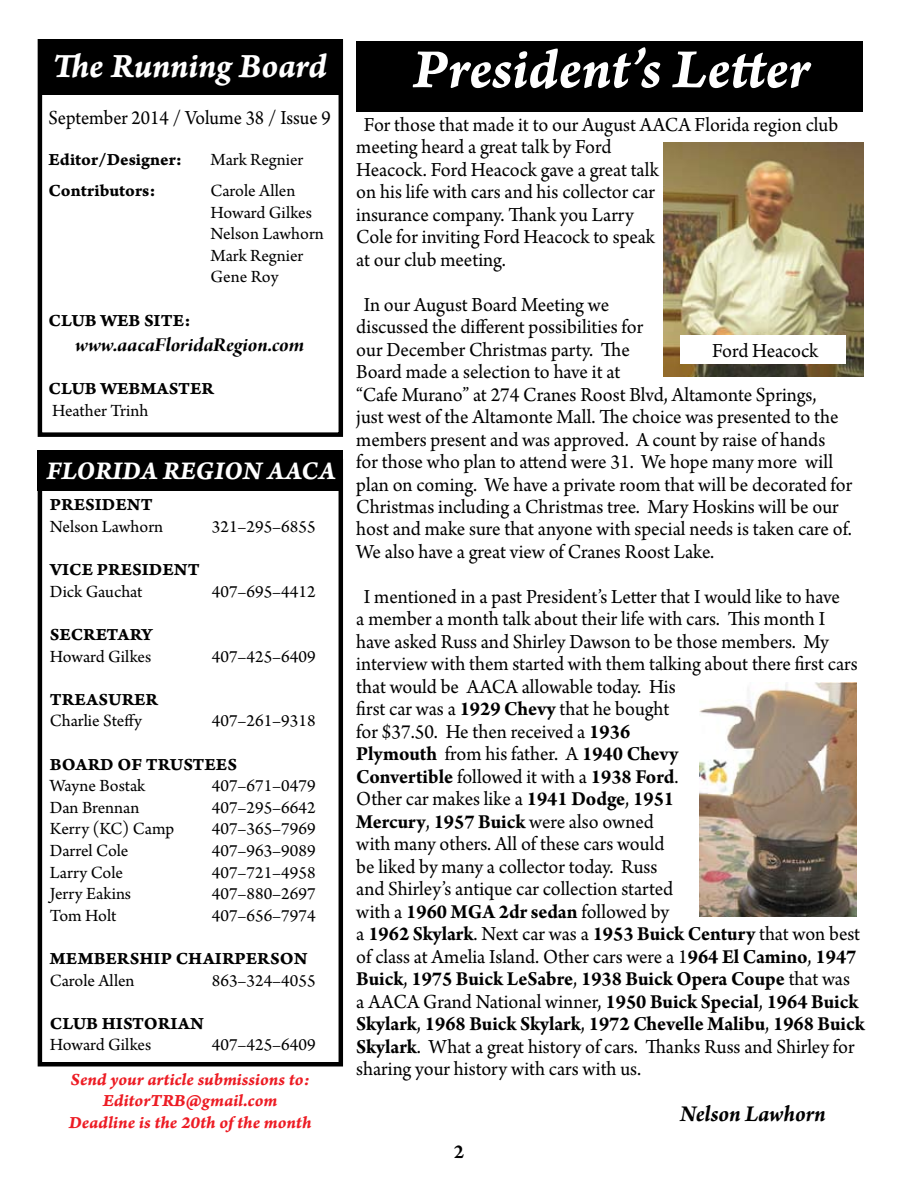
<style>
.page{position:relative;width:918px;height:1188px;background:#fff}
.page>*{position:absolute;margin:0;border:0;box-sizing:border-box;transform-origin:0 0}
.t1{font:58.5px "Arno Pro Bold Italic Caption";letter-spacing:-.005em;color:#fff;scale:.96 1}
.t2{font:36px "Arno Pro Bold Italic Caption";letter-spacing:-.01em;color:#fff;scale:.96 1}
.t3{font:27px "Arno Pro Bold Italic Caption";color:#fff;scale:.96 1}
.t4{font:italic 700 24px "Arno Pro";color:#000;scale:.96 1}
.t5{font:21px/22.5px "Arno Pro";color:#000;scale:.96 1}
.t6{font:21px "Arno Pro";color:#000;scale:.93 1}
.t7{font:21px "Arno Pro Bold Italic Display";color:#000;scale:1.05 1}
.t8{font:600 21px "Arno Pro";color:#000}
.t9{font:18px/21.6px "Arno Pro";color:#000}
.t10{font:18px "Arno Pro Bold Caption";color:#000}
.t11{font:18px/21.6px "Arno Pro Bold Italic Caption";color:#ed1c24;text-align:center}
.s1{font-weight:700}
</style>
<div class="page">
<div style="left:38px;top:39px;width:305px;height:398px;border:4px solid #000"></div>
<div style="left:38px;top:459px;width:305px;height:607px;border:4px solid #000"></div>
<div style="left:40px;top:40px;width:302px;height:54px;background:#000"></div>
<div style="left:38px;top:450px;width:305px;height:40px;background:#000"></div>
<div style="left:357px;top:41px;width:506px;height:71px;background:#000"></div>
<img style="left:700px;top:682px;width:156px;height:235px">
<img style="left:664px;top:142px;width:200px;height:234px">
<div style="left:681px;top:336px;width:165px;height:28px;background:#fff"></div>
<h2 class="t2" style="left:52px;top:44px;width:287px">The Running Board</h2>
<p class="t6" style="left:49px;top:106px;width:305px">September 2014 / Volume 38 / Issue 9</p>
<p class="t10" style="left:49px;top:149px;width:135px">Editor/Designer:</p>
<p class="t9" style="left:211px;top:150px;width:94px">Mark Regnier</p>
<p class="t10" style="left:49px;top:180px;width:109px">Contributors:</p>
<p class="t9" style="left:211px;top:181px;width:115px">Carole Allen<br>Howard Gilkes<br>Nelson Lawhorn<br>Mark Regnier<br>Gene Roy</p>
<p class="t10" style="left:49px;top:309px;width:144px">CLUB WEB SITE:</p>
<p class="t7" style="left:75px;top:333px;width:219px">www.aacaFloridaRegion.com</p>
<p class="t10" style="left:49px;top:378px;width:167px">CLUB WEBMASTER</p>
<p class="t9" style="left:52px;top:400px;width:98px">Heather Trinh</p>
<p class="t3" style="left:46px;top:454px;width:303px">FLORIDA REGION AACA</p>
<p class="t10" style="left:50px;top:494px;width:105px">PRESIDENT</p>
<p class="t9" style="left:50px;top:517px;width:115px">Nelson Lawhorn</p>
<p class="t9" style="left:212px;top:517px;width:105px">321–295–6855</p>
<p class="t10" style="left:50px;top:559px;width:151px">VICE PRESIDENT</p>
<p class="t9" style="left:50px;top:581px;width:94px">Dick Gauchat</p>
<p class="t9" style="left:212px;top:581px;width:105px">407–695–4412</p>
<p class="t10" style="left:50px;top:624px;width:104px">SECRETARY</p>
<p class="t9" style="left:50px;top:646px;width:103px">Howard Gilkes</p>
<p class="t9" style="left:212px;top:646px;width:105px">407–425–6409</p>
<p class="t10" style="left:50px;top:688px;width:109px">TREASURER</p>
<p class="t9" style="left:50px;top:711px;width:94px">Charlie Steffy</p>
<p class="t9" style="left:212px;top:711px;width:105px">407–261–9318</p>
<p class="t10" style="left:50px;top:753px;width:189px">BOARD OF TRUSTEES</p>
<p class="t9" style="left:50px;top:776px;width:97px">Wayne Bostak</p>
<p class="t9" style="left:212px;top:776px;width:105px">407–671–0479</p>
<p class="t9" style="left:50px;top:797px;width:91px">Dan Brennan</p>
<p class="t9" style="left:212px;top:797px;width:105px">407–295–6642</p>
<p class="t9" style="left:50px;top:819px;width:126px">Kerry (KC) Camp</p>
<p class="t9" style="left:212px;top:819px;width:105px">407–365–7969</p>
<p class="t9" style="left:50px;top:841px;width:80px">Darrel Cole</p>
<p class="t9" style="left:212px;top:841px;width:105px">407–963–9089</p>
<p class="t9" style="left:50px;top:862px;width:75px">Larry Cole</p>
<p class="t9" style="left:212px;top:862px;width:105px">407–721–4958</p>
<p class="t9" style="left:50px;top:884px;width:83px">Jerry Eakins</p>
<p class="t9" style="left:212px;top:884px;width:105px">407–880–2697</p>
<p class="t9" style="left:50px;top:905px;width:68px">Tom Holt</p>
<p class="t9" style="left:212px;top:905px;width:105px">407–656–7974</p>
<p class="t10" style="left:50px;top:948px;width:259px">MEMBERSHIP CHAIRPERSON</p>
<p class="t9" style="left:50px;top:970px;width:86px">Carole Allen</p>
<p class="t9" style="left:212px;top:970px;width:105px">863–324–4055</p>
<p class="t10" style="left:50px;top:1012px;width:155px">CLUB HISTORIAN</p>
<p class="t9" style="left:50px;top:1035px;width:103px">Howard Gilkes</p>
<p class="t9" style="left:212px;top:1035px;width:105px">407–425–6409</p>
<p class="t11" style="left:69px;top:1069px;width:244px">Send your article submissions to:<br>EditorTRB@gmail.com<br>Deadline is the 20th of the month</p>
<h1 class="t1" style="left:413px;top:32px;width:415px">President’s Letter</h1>
<p class="t5" style="left:356px;top:114px;width:503px;text-indent:8px">For those that made it to our August AACA Florida region club meeting heard a great talk by Ford<br>Heacock. Ford Heacock gave a great talk<br>on his life with cars and his collector car<br>insurance company. Thank you Larry<br>Cole for inviting Ford Heacock to speak<br>at our club meeting.</p>
<p class="t5" style="left:356px;top:294px;width:518px;text-indent:8px">In our August Board Meeting we<br>discussed the different possibilities for<br>our December Christmas party. The<br>Board made a selection to have it at<br>“Cafe Murano” at 274 Cranes Roost Blvd, Altamonte Springs,<br>just west of the Altamonte Mall. The choice was presented to the members present and was approved. A count by raise of hands for those who plan to attend were 31. We hope many more will plan on coming. We have a private room that will be decorated for Christmas including a Christmas tree. Mary Hoskins will be our host and make sure that anyone with special needs is taken care of.<br>We also have a great view of Cranes Roost Lake.</p>
<p class="t5" style="left:356px;top:587px;width:531px;text-indent:8px">I mentioned in a past President’s Letter that I would like to have<br>a member a month talk about their life with cars. This month I have asked Russ and Shirley Dawson to be those members. My interview with them started with them talking about there first cars that would be AACA allowable today. His<br>first car was a <span class="s1">1929 Chevy</span> that he bought<br>for $37.50. He then received a <span class="s1">1936<br>Plymouth</span> from his father. A <span class="s1">1940 Chevy<br>Convertible</span> followed it with a <span class="s1">1938 Ford</span>.<br>Other car makes like a <span class="s1">1941 Dodge</span>, <span class="s1">1951<br>Mercury</span>, <span class="s1">1957 Buick</span> were also owned<br>with many others. All of these cars would<br>be liked by many a collector today. Russ<br>and Shirley’s antique car collection started<br>with a <span class="s1">1960 MGA 2dr sedan</span> followed by<br>a <span class="s1">1962 Skylark</span>. Next car was a <span class="s1">1953 Buick Century</span> that won best of class at Amelia Island. Other cars were a 1<span class="s1">964 El Camino</span>, <span class="s1">1947<br>Buick</span>, <span class="s1">1975 Buick LeSabre</span>, <span class="s1">1938 Buick Opera Coupe</span> that was<br>a AACA Grand National winner, <span class="s1">1950 Buick Special</span>, <span class="s1">1964 Buick Skylark</span>, <span class="s1">1968 Buick Skylark</span>, <span class="s1">1972 Chevelle Malibu</span>, <span class="s1">1968 Buick Skylark</span>. What a great history of cars. Thanks Russ and Shirley for sharing your history with cars with us.</p>
<p class="t4" style="left:680px;top:1099px;width:153px">Nelson Lawhorn</p>
<p class="t5" style="left:712px;top:340px;width:112px">Ford Heacock</p>
<p class="t8" style="left:454px;top:1140px;width:12px">2</p>
</div>
